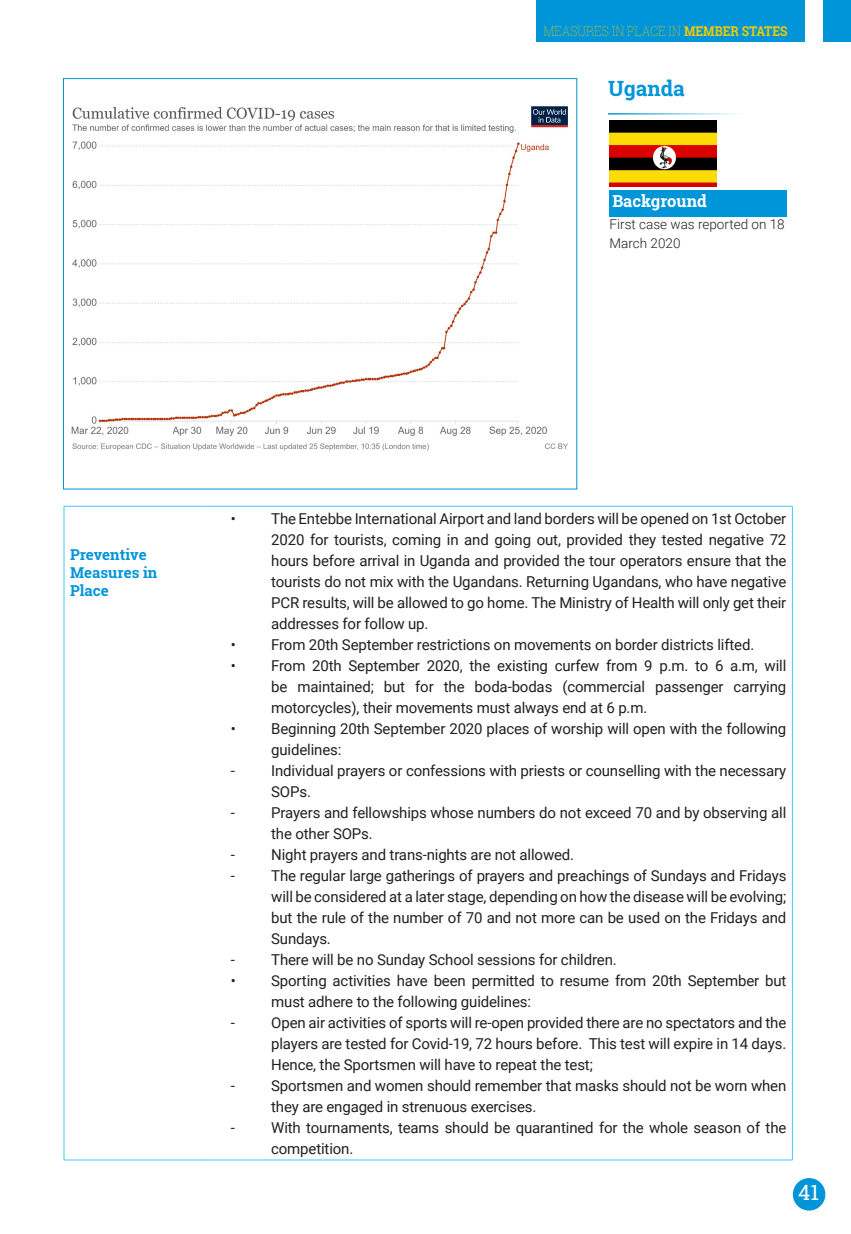
<style>
.page{position:relative;width:851px;height:1234px;background:#fff}
.page>*{position:absolute;margin:0;border:0;box-sizing:border-box;transform-origin:0 0}
.t1{font:700 21px "Roboto Slab";color:#0095d9}
.t2{font:21px "Roboto Slab";color:#fff}
.t3{font:700 16.5px "Roboto Slab";color:#fff}
.indent_in_measures{font:15px/21px "Roboto";letter-spacing:-.01em;color:#231f20}
.t4{font:700 15px/18px "Roboto Slab";color:#0095d9}
.t5{font:300 13.5px/19.5px "Roboto";color:#231f20}
.t6{font:100 13.5px "Roboto Slab";color:#f2cc03;scale:.9 1}
.s1{font-weight:700}
</style>
<div class="page">
<div style="left:536px;top:0;width:314px;height:42px;background:#0095d9"></div>
<div style="left:792px;top:1177px;width:33px;height:33px;background:#0095d9;border-radius:50%"></div>
<div style="left:804px;top:0;width:18px;height:55px;background:#fff"></div>
<hr style="left:64px;top:506px;width:140px;height:1px;background:#40c7f4">
<hr style="left:64px;top:506px;width:1px;height:653px;background:#40c7f4">
<hr style="left:204px;top:506px;width:588px;height:1px;background:#40c7f4">
<hr style="left:792px;top:506px;width:1px;height:653px;background:#40c7f4">
<hr style="left:64px;top:1159px;width:140px;height:1px;background:#40c7f4">
<hr style="left:204px;top:1159px;width:588px;height:1px;background:#40c7f4">
<hr style="left:608px;top:113px;width:179px;height:2px;background:#0095d9">
<img style="left:609px;top:121px;width:107px;height:65px">
<div style="left:609px;top:190px;width:177px;height:26px;background:#0095d9"></div>
<img style="left:71px;top:106px;width:497px;height:345px">
<p class="t6" style="left:543px;top:22px;width:273px">MEASURES IN PLACE IN <span class="s1">MEMBER STATES</span></p>
<p class="t1" style="left:608px;top:74px;width:78px">Uganda</p>
<p class="t3" style="left:612px;top:190px;width:96px">Background</p>
<p class="t5" style="left:609px;top:214px;width:177px">First case was reported on 18<br>March 2020</p>
<p class="t4" style="left:70px;top:545px;width:89px">Preventive<br>Measures in<br>Place</p>
<p class="indent_in_measures" style="left:271px;top:507px;width:516px;text-align:justify;text-indent:-40px">• The Entebbe International Airport and land borders will be opened on 1st October 2020 for tourists, coming in and going out, provided they tested negative 72 hours before arrival in Uganda and provided the tour operators ensure that the tourists do not mix with the Ugandans. Returning Ugandans, who have negative PCR results, will be allowed to go home. The Ministry of Health will only get their addresses for follow up.</p>
<p class="indent_in_measures" style="left:231px;top:633px;width:525px">• From 20th September restrictions on movements on border districts lifted.</p>
<p class="indent_in_measures" style="left:271px;top:654px;width:516px;text-align:justify;text-indent:-40px">• From 20th September 2020, the existing curfew from 9 p.m. to 6 a.m, will be maintained; but for the boda-bodas (commercial passenger carrying motorcycles), their movements must always end at 6 p.m.</p>
<p class="indent_in_measures" style="left:271px;top:717px;width:516px;text-indent:-40px">• Beginning 20th September 2020 places of worship will open with the following guidelines:</p>
<p class="indent_in_measures" style="left:231px;top:759px;width:6px">-</p>
<p class="indent_in_measures" style="left:271px;top:759px;width:516px">Individual prayers or confessions with priests or counselling with the necessary<br>SOPs.</p>
<p class="indent_in_measures" style="left:231px;top:801px;width:6px">-</p>
<p class="indent_in_measures" style="left:271px;top:801px;width:516px">Prayers and fellowships whose numbers do not exceed 70 and by observing all the other SOPs.</p>
<p class="indent_in_measures" style="left:231px;top:843px;width:6px">-</p>
<p class="indent_in_measures" style="left:271px;top:843px;width:304px">Night prayers and trans-nights are not allowed.</p>
<p class="indent_in_measures" style="left:231px;top:864px;width:6px">-</p>
<p class="indent_in_measures" style="left:271px;top:864px;width:516px;text-align:justify">The regular large gatherings of prayers and preachings of Sundays and Fridays will be considered at a later stage, depending on how the disease will be evolving; but the rule of the number of 70 and not more can be used on the Fridays and Sundays.</p>
<p class="indent_in_measures" style="left:231px;top:948px;width:6px">-</p>
<p class="indent_in_measures" style="left:271px;top:948px;width:347px">There will be no Sunday School sessions for children.</p>
<p class="indent_in_measures" style="left:271px;top:969px;width:516px;text-indent:-40px">• Sporting activities have been permitted to resume from 20th September but must adhere to the following guidelines:</p>
<p class="indent_in_measures" style="left:231px;top:1011px;width:6px">-</p>
<p class="indent_in_measures" style="left:271px;top:1011px;width:516px;text-align:justify">Open air activities of sports will re-open provided there are no spectators and the players are tested for Covid-19, 72 hours before. This test will expire in 14 days.<br>Hence, the Sportsmen will have to repeat the test;</p>
<p class="indent_in_measures" style="left:231px;top:1074px;width:6px">-</p>
<p class="indent_in_measures" style="left:271px;top:1074px;width:516px">Sportsmen and women should remember that masks should not be worn when they are engaged in strenuous exercises.</p>
<p class="indent_in_measures" style="left:231px;top:1116px;width:6px">-</p>
<p class="indent_in_measures" style="left:271px;top:1116px;width:516px">With tournaments, teams should be quarantined for the whole season of the competition.</p>
<h1 class="t2" style="left:798px;top:1177px;width:22px">41</h1>
</div>
